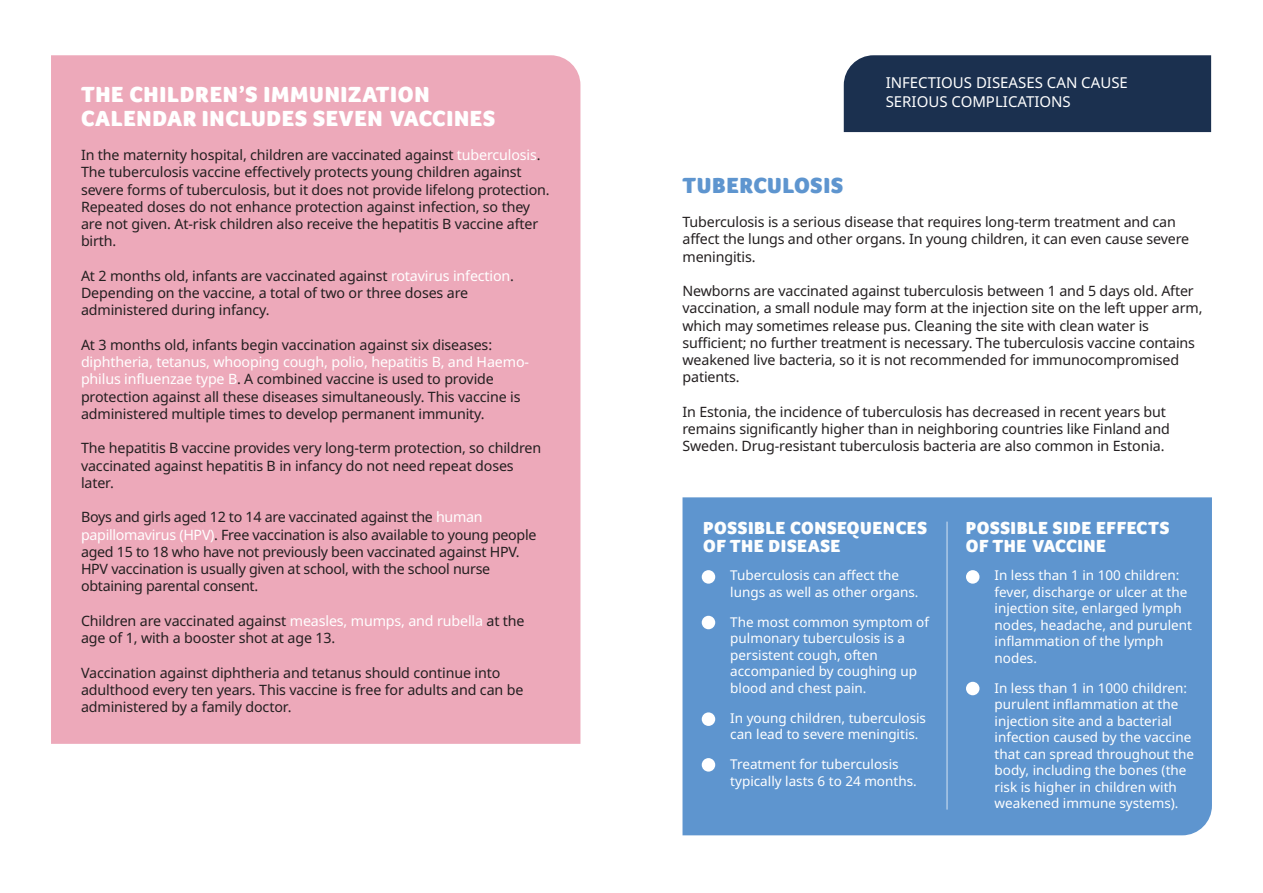
<style>
.page{position:relative;width:1263px;height:893px;background:#fff}
.page>*{position:absolute;margin:0;border:0;box-sizing:border-box;transform-origin:0 0}
.t1{font:900 22.5px/24px "Foco";letter-spacing:.03em;color:#fff}
.t2{font:900 22.5px "Foco";letter-spacing:.03em;color:#5e95cf}
.t3{font:900 18px/18px "Foco";letter-spacing:.03em;color:#fdfefe}
.t4{font:15px/19.5px "Noto Sans";color:#fff}
.t5{font:14.25px/17.2px "Noto Sans";letter-spacing:-.01em;color:#231f20}
.t6{font:13.5px/16.5px "Noto Sans";color:#fff}
.s1{color:#fff}
</style>
<div class="page">
<div style="left:51px;top:55px;width:529px;height:689px;background:#eda9ba"></div>
<div style="left:844px;top:55px;width:367px;height:77px;background:#1b304f"></div>
<div style="left:682px;top:497px;width:530px;height:338px;background:#5e95cf"></div>
<hr style="left:946px;top:522px;width:2px;height:288px;background:#fff">
<div style="left:702px;top:570px;width:13px;height:14px;background:#fff;border-radius:50%"></div>
<div style="left:702px;top:616px;width:13px;height:13px;background:#fff;border-radius:50%"></div>
<div style="left:702px;top:712px;width:13px;height:14px;background:#fff;border-radius:50%"></div>
<div style="left:702px;top:758px;width:13px;height:14px;background:#fff;border-radius:50%"></div>
<div style="left:966px;top:570px;width:13px;height:14px;background:#fff;border-radius:50%"></div>
<div style="left:966px;top:682px;width:13px;height:13px;background:#fff;border-radius:50%"></div>
<h1 class="t1" style="left:81px;top:82px;width:416px">THE CHILDREN’S IMMUNIZATION<br>CALENDAR INCLUDES SEVEN VACCINES</h1>
<p class="t5" style="left:81px;top:147px;width:470px">In the maternity hospital, children are vaccinated against <span class="s1">tuberculosis</span>.<br>The tuberculosis vaccine effectively protects young children against severe forms of tuberculosis, but it does not provide lifelong protection.<br>Repeated doses do not enhance protection against infection, so they are not given. At-risk children also receive the hepatitis B vaccine after birth.</p>
<p class="t5" style="left:81px;top:267px;width:435px">At 2 months old, infants are vaccinated against <span class="s1">rotavirus infection</span>.<br>Depending on the vaccine, a total of two or three doses are administered during infancy.</p>
<p class="t5" style="left:81px;top:336px;width:413px">At 3 months old, infants begin vaccination against six diseases:</p>
<p class="t5" style="left:81px;top:354px;width:449px"><span class="s1">diphtheria, tetanus, whooping cough, polio, hepatitis B, and Haemo&shy;philus influenzae type B</span>. A combined vaccine is used to provide protection against all these diseases simultaneously. This vaccine is administered multiple times to develop permanent immunity.</p>
<p class="t5" style="left:81px;top:440px;width:462px">The hepatitis B vaccine provides very long-term protection, so children vaccinated against hepatitis B in infancy do not need repeat doses later.</p>
<p class="t5" style="left:81px;top:509px;width:457px">Boys and girls aged 12 to 14 are vaccinated against the <span class="s1">human papillomavirus (HPV)</span>. Free vaccination is also available to young people aged 15 to 18 who have not previously been vaccinated against HPV.<br>HPV vaccination is usually given at school, with the school nurse obtaining parental consent.</p>
<p class="t5" style="left:81px;top:612px;width:445px">Children are vaccinated against <span class="s1">measles, mumps, and rubella</span> at the age of 1, with a booster shot at age 13.</p>
<p class="t5" style="left:81px;top:664px;width:444px">Vaccination against diphtheria and tetanus should continue into adulthood every ten years. This vaccine is free for adults and can be administered by a family doctor.</p>
<p class="t4" style="left:886px;top:73px;width:244px">INFECTIOUS DISEASES CAN CAUSE<br>SERIOUS COMPLICATIONS</p>
<h1 class="t2" style="left:682px;top:170px;width:162px">TUBERCULOSIS</h1>
<p class="t5" style="left:682px;top:214px;width:508px">Tuberculosis is a serious disease that requires long-term treatment and can affect the lungs and other organs. In young children, it can even cause severe meningitis.</p>
<p class="t5" style="left:682px;top:283px;width:521px">Newborns are vaccinated against tuberculosis between 1 and 5 days old. After vaccination, a small nodule may form at the injection site on the left upper arm, which may sometimes release pus. Cleaning the site with clean water is sufficient; no further treatment is necessary. The tuberculosis vaccine contains weakened live bacteria, so it is not recommended for immunocompromised patients.</p>
<p class="t5" style="left:682px;top:403px;width:489px">In Estonia, the incidence of tuberculosis has decreased in recent years but remains significantly higher than in neighboring countries like Finland and<br>Sweden. Drug-resistant tuberculosis bacteria are also common in Estonia.</p>
<p class="t3" style="left:703px;top:519px;width:225px">POSSIBLE CONSEQUENCES<br>OF THE DISEASE</p>
<p class="t3" style="left:966px;top:519px;width:205px">POSSIBLE SIDE EFFECTS<br>OF THE VACCINE</p>
<p class="t6" style="left:730px;top:568px;width:190px">Tuberculosis can affect the lungs as well as other organs.</p>
<p class="t6" style="left:730px;top:614px;width:200px">The most common symptom of pulmonary tuberculosis is a persistent cough, often accompanied by coughing up blood and chest pain.</p>
<p class="t6" style="left:730px;top:710px;width:197px">In young children, tuberculosis can lead to severe meningitis.</p>
<p class="t6" style="left:730px;top:757px;width:188px">Treatment for tuberculosis typically lasts 6 to 24 months.</p>
<p class="t6" style="left:994px;top:568px;width:199px">In less than 1 in 100 children: fever, discharge or ulcer at the injection site, enlarged lymph nodes, headache, and purulent inflammation of the lymph nodes.</p>
<p class="t6" style="left:994px;top:680px;width:201px">In less than 1 in 1000 children: purulent inflammation at the injection site and a bacterial infection caused by the vaccine that can spread throughout the body, including the bones (the risk is higher in children with weakened immune systems).</p>
</div>
